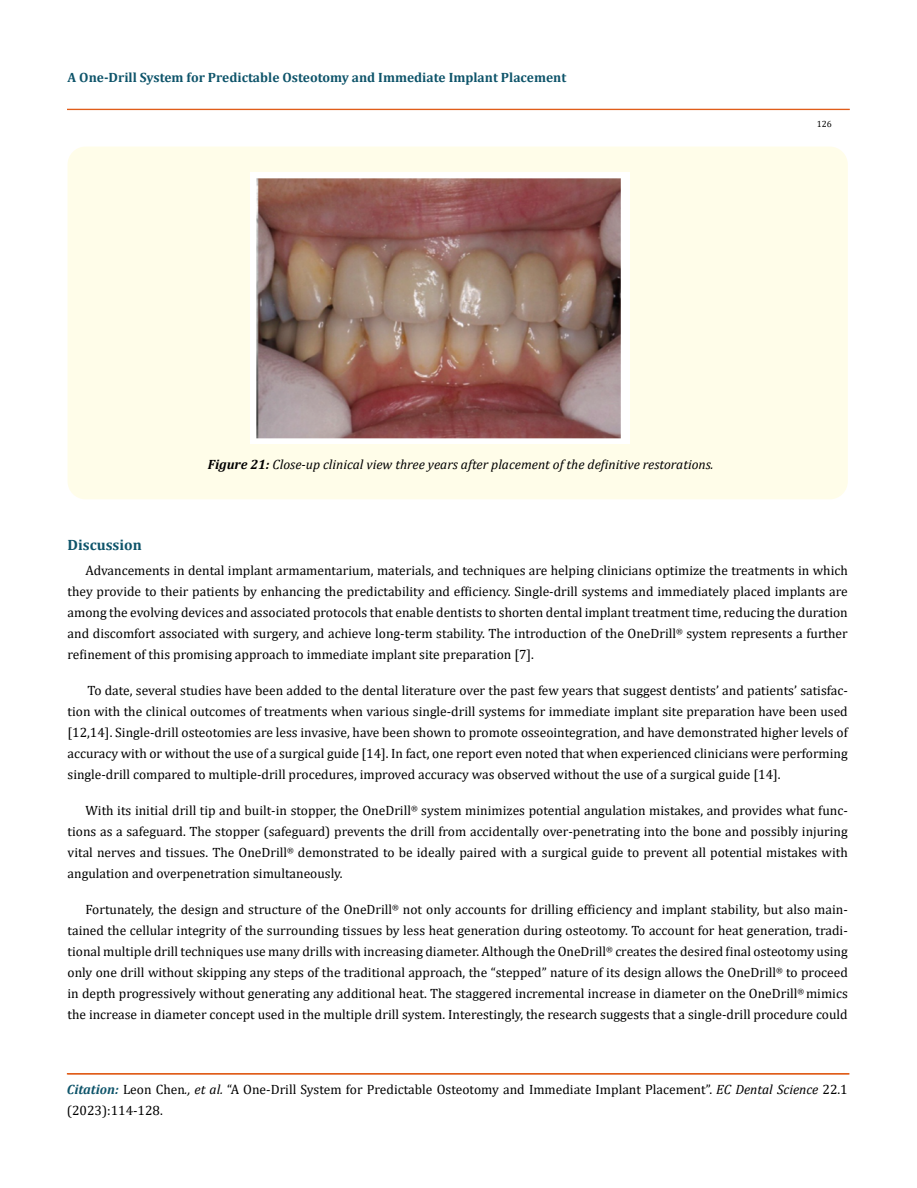
<style>
.page{position:relative;width:917px;height:1188px;background:#fff}
.page>*{position:absolute;margin:0;border:0;box-sizing:border-box;transform-origin:0 0}
.t1{font:700 15px "Cambria";color:#0e546a}
.t2{font:13.5px/21px "Cambria";color:#000;text-align:justify}
.t3{font:italic 13.5px "Cambria";color:#000}
.t4{font:700 13.5px "Cambria";color:#0e546a}
.t5{font:9px "Cambria";color:#000}
.s1{font-weight:700}
.s2{font-weight:700;font-style:italic;color:#0e546a}
.s3{font-style:italic}
</style>
<div class="page">
<div style="left:67px;top:109px;width:782px;height:1px;border:1px solid #e05d1a"></div>
<div style="left:68px;top:147px;width:779px;height:352px;background:#fffde9;border-radius:18px"></div>
<img style="left:251px;top:172px;width:378px;height:271px">
<p class="t4" style="left:68px;top:68px;width:500px">A One-Drill System for Predictable Osteotomy and Immediate Implant Placement</p>
<p class="t5" style="left:816px;top:118px;width:16px">126</p>
<p class="t3" style="left:208px;top:455px;width:507px"><span class="s1">Figure 21:</span> Close-up clinical view three years after placement of the definitive restorations.</p>
<p class="t1" style="left:68px;top:534px;width:76px">Discussion</p>
<p class="t2" style="left:68px;top:560px;width:781px;text-indent:18px">Advancements in dental implant armamentarium, materials, and techniques are helping clinicians optimize the treatments in which they provide to their patients by enhancing the predictability and efficiency. Single-drill systems and immediately placed implants are among the evolving devices and associated protocols that enable dentists to shorten dental implant treatment time, reducing the duration and discomfort associated with surgery, and achieve long-term stability. The introduction of the OneDrill<sup>®</sup> system represents a further refinement of this promising approach to immediate implant site preparation [7].</p>
<p class="t2" style="left:67px;top:680px;width:781px;text-indent:20px">To date, several studies have been added to the dental literature over the past few years that suggest dentists’ and patients’ satisfac&shy;tion with the clinical outcomes of treatments when various single-drill systems for immediate implant site preparation have been used [12,14]. Single-drill osteotomies are less invasive, have been shown to promote osseointegration, and have demonstrated higher levels of accuracy with or without the use of a surgical guide [14]. In fact, one report even noted that when experienced clinicians were performing single-drill compared to multiple-drill procedures, improved accuracy was observed without the use of a surgical guide [14].</p>
<p class="t2" style="left:68px;top:800px;width:781px;text-indent:18px">With its initial drill tip and built-in stopper, the OneDrill<sup>®</sup> system minimizes potential angulation mistakes, and provides what func&shy;tions as a safeguard. The stopper (safeguard) prevents the drill from accidentally over-penetrating into the bone and possibly injuring vital nerves and tissues. The OneDrill<sup>®</sup> demonstrated to be ideally paired with a surgical guide to prevent all potential mistakes with angulation and overpenetration simultaneously.</p>
<p class="t2" style="left:67px;top:899px;width:781px;text-indent:18px">Fortunately, the design and structure of the OneDrill<sup>®</sup> not only accounts for drilling efficiency and implant stability, but also main&shy;tained the cellular integrity of the surrounding tissues by less heat generation during osteotomy. To account for heat generation, tradi&shy;tional multiple drill techniques use many drills with increasing diameter. Although the OneDrill<sup>®</sup> creates the desired final osteotomy using only one drill without skipping any steps of the traditional approach, the “stepped” nature of its design allows the OneDrill<sup>®</sup> to proceed in depth progressively without generating any additional heat. The staggered incremental increase in diameter on the OneDrill<sup>®</sup> mimics the increase in diameter concept used in the multiple drill system. Interestingly, the research suggests that a single-drill procedure could</p>
<p class="t2" style="left:67px;top:1079px;width:782px"><span class="s2">Citation:</span> Leon Chen<span class="s3">., et al.</span> “A One-Drill System for Predictable Osteotomy and Immediate Implant Placement”. <span class="s3">EC Dental Science</span> 22.1 (2023):114-128.</p>
</div>
